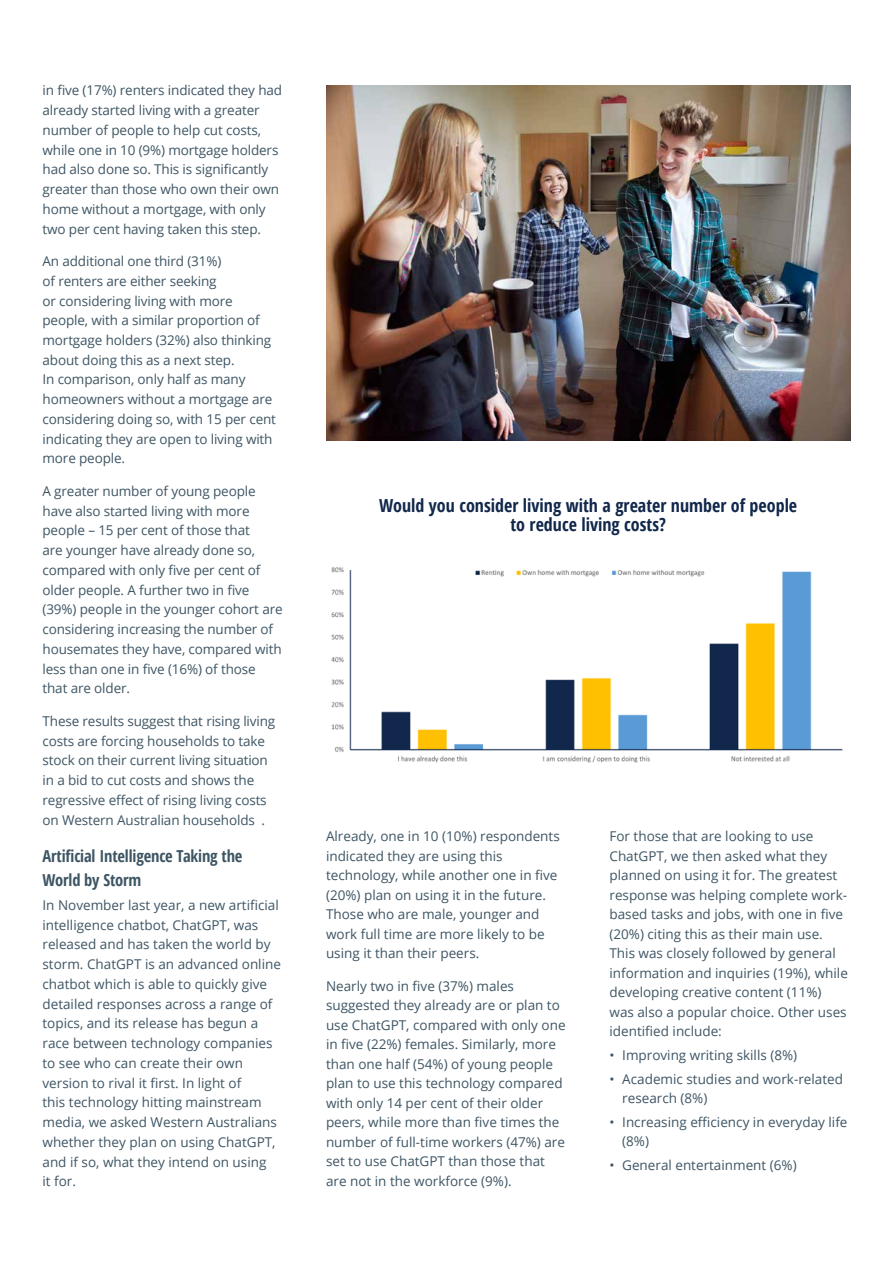
<style>
.page{position:relative;width:893px;height:1263px;background:#fff}
.page>*{position:absolute;margin:0;border:0;box-sizing:border-box;transform-origin:0 0}
.t1{font:700 18px/19.5px "Open Sans Condensed";color:#11274b;text-align:center}
.t2{font:700 16.5px/24.3px "Open Sans Condensed";letter-spacing:-.01em;color:#3e5564}
.t3{font:13.5px/19.8px "Open Sans";color:#3e5564}
</style>
<div class="page">
<img style="left:331px;top:567px;width:512px;height:196px">
<img style="left:326px;top:85px;width:524px;height:355px">
<p class="t3" style="left:43px;top:80px;width:241px">in five (17%) renters indicated they had already started living with a greater number of people to help cut costs, while one in 10 (9%) mortgage holders had also done so. This is significantly greater than those who own their own home without a mortgage, with only two per cent having taken this step.</p>
<p class="t3" style="left:43px;top:251px;width:235px">An additional one third (31%)<br>of renters are either seeking<br>or considering living with more people, with a similar proportion of mortgage holders (32%) also thinking about doing this as a next step.<br>In comparison, only half as many homeowners without a mortgage are considering doing so, with 15 per cent indicating they are open to living with more people.</p>
<p class="t3" style="left:43px;top:481px;width:242px">A greater number of young people have also started living with more people – 15 per cent of those that<br>are younger have already done so, compared with only five per cent of older people. A further two in five (39%) people in the younger cohort are considering increasing the number of housemates they have, compared with less than one in five (16%) of those that are older.</p>
<p class="t3" style="left:43px;top:711px;width:234px">These results suggest that rising living costs are forcing households to take stock on their current living situation in a bid to cut costs and shows the regressive effect of rising living costs on Western Australian households .</p>
<p class="t2" style="left:43px;top:843px;width:201px">Artificial Intelligence Taking the<br>World by Storm</p>
<p class="t3" style="left:43px;top:895px;width:240px">In November last year, a new artificial intelligence chatbot, ChatGPT, was released and has taken the world by storm. ChatGPT is an advanced online chatbot which is able to quickly give detailed responses across a range of topics, and its release has begun a race between technology companies to see who can create their own version to rival it first. In light of<br>this technology hitting mainstream media, we asked Western Australians whether they plan on using ChatGPT, and if so, what they intend on using<br>it for.</p>
<h1 class="t1" style="left:379px;top:495px;width:419px">Would you consider living with a greater number of people to reduce living costs?</h1>
<p class="t3" style="left:326px;top:826px;width:235px">Already, one in 10 (10%) respondents indicated they are using this technology, while another one in five (20%) plan on using it in the future.<br>Those who are male, younger and work full time are more likely to be using it than their peers.</p>
<p class="t3" style="left:326px;top:975px;width:241px">Nearly two in five (37%) males suggested they already are or plan to use ChatGPT, compared with only one in five (22%) females. Similarly, more than one half (54%) of young people plan to use this technology compared with only 14 per cent of their older peers, while more than five times the number of full-time workers (47%) are set to use ChatGPT than those that are not in the workforce (9%).</p>
<p class="t3" style="left:609px;top:826px;width:240px">For those that are looking to use ChatGPT, we then asked what they planned on using it for. The greatest response was helping complete work&shy;based tasks and jobs, with one in five (20%) citing this as their main use.<br>This was closely followed by general information and inquiries (19%), while developing creative content (11%) was also a popular choice. Other uses identified include:</p>
<p class="t3" style="left:609px;top:1045px;width:189px">• Improving writing skills (8%)</p>
<p class="t3" style="left:622px;top:1069px;width:222px;text-indent:-13px">• Academic studies and work-related research (8%)</p>
<p class="t3" style="left:622px;top:1112px;width:227px;text-indent:-13px">• Increasing efficiency in everyday life (8%)</p>
<p class="t3" style="left:609px;top:1155px;width:189px">• General entertainment (6%)</p>
</div>
